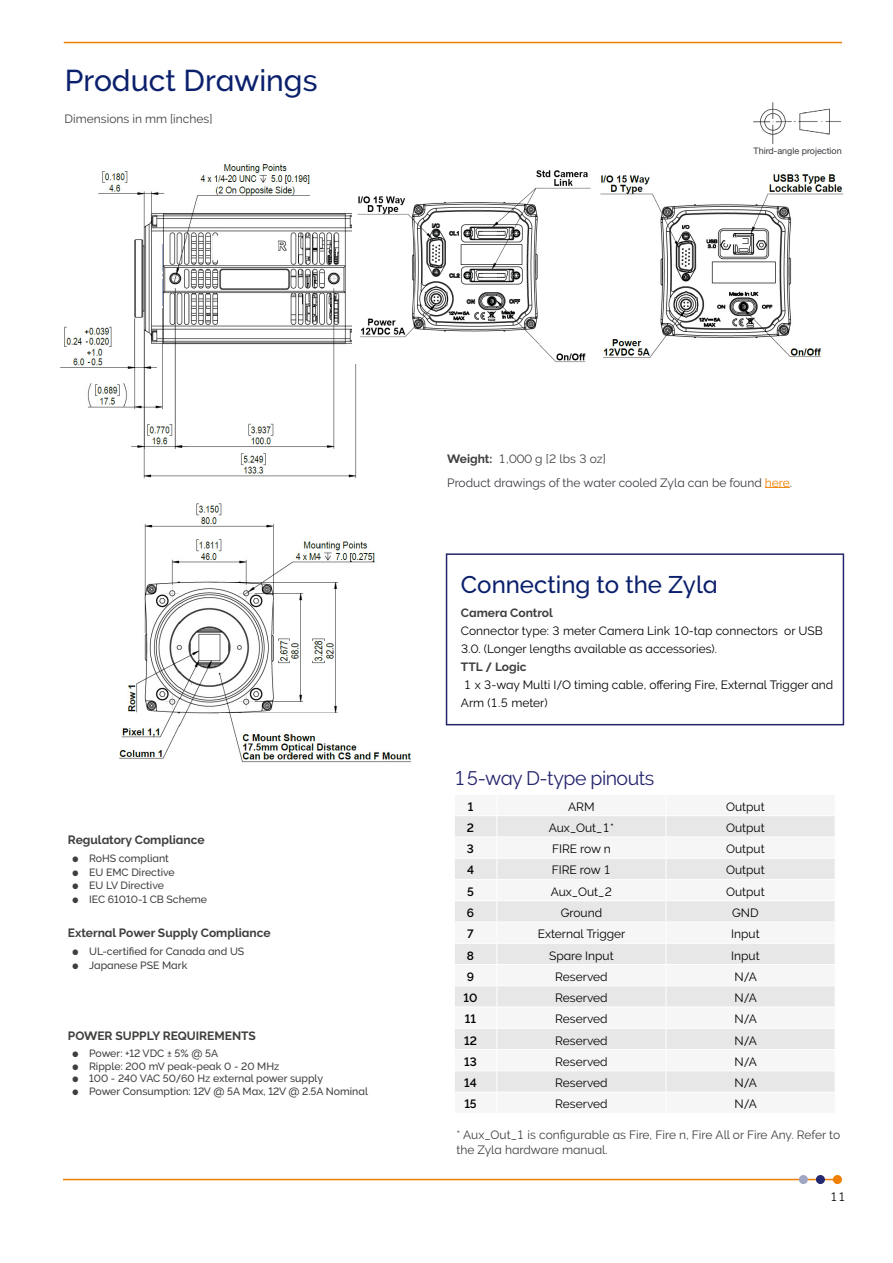
<style>
.page{position:relative;width:893px;height:1263px;background:#fff}
.page>*{position:absolute;margin:0;border:0;box-sizing:border-box;transform-origin:0 0}
.t1{font:30px "Oxford Raleway Medium";color:#0b206c}
.t2{font:24px "Oxford Raleway Medium";color:#0b206c}
.t3{font:19.5px "Oxford Raleway Regular";letter-spacing:-.025em;color:#24246c}
.t4{font:12px/18px "Oxford Raleway Regular";color:#000}
.t5{font:12px/15px "Oxford Raleway Regular";color:#3f3f3e}
.t6{font:12px "Oxford Raleway Bold";color:#3f3f3e}
.t7{font:12px "Oxford Raleway Regular";color:#393b41}
.t8{font:700 12px "Oxford Raleway Semi";color:#000}
.t9{font:10.5px "Oxford Raleway Medium";color:#3f3f3e}
.t10{font:9px "Helvetica Neue LT Std";color:#393b41}
.s1{font-family:"Oxford Raleway Bold"}
.s2{color:#f07f00}
</style>
<div class="page">
<hr style="left:64px;top:42px;width:778px;height:1px;background:#f07f00">
<hr style="left:64px;top:1179px;width:771px;height:1px;background:#f07f00">
<div style="left:834px;top:1176px;width:7px;height:7px;background:#f07f00;border-radius:50%"></div>
<div style="left:833px;top:1175px;width:9px;height:9px;border:2px solid #f07f00;border-radius:50%"></div>
<div style="left:800px;top:1176px;width:7px;height:7px;background:#a1a5c4;border-radius:50%"></div>
<div style="left:799px;top:1175px;width:9px;height:9px;border:2px solid #a1a5c4;border-radius:50%"></div>
<div style="left:817px;top:1176px;width:7px;height:7px;background:#232870;border-radius:50%"></div>
<div style="left:816px;top:1175px;width:9px;height:9px;border:2px solid #232870;border-radius:50%"></div>
<div style="left:446px;top:553px;width:398px;height:172px;border:2px solid #24246c"></div>
<svg style="left:455px;top:816px;width:380px;height:276px;fill:#e7e7e7"></svg>
<hr style="left:454px;top:836px;width:43px;height:1px;background:#fff">
<hr style="left:497px;top:836px;width:169px;height:1px;background:#fff">
<hr style="left:666px;top:836px;width:169px;height:1px;background:#fff">
<hr style="left:454px;top:858px;width:43px;height:1px;background:#fff">
<hr style="left:497px;top:858px;width:169px;height:1px;background:#fff">
<hr style="left:666px;top:858px;width:169px;height:1px;background:#fff">
<hr style="left:454px;top:879px;width:43px;height:1px;background:#fff">
<hr style="left:497px;top:879px;width:169px;height:1px;background:#fff">
<hr style="left:666px;top:879px;width:169px;height:1px;background:#fff">
<hr style="left:454px;top:900px;width:43px;height:1px;background:#fff">
<hr style="left:497px;top:900px;width:169px;height:1px;background:#fff">
<hr style="left:666px;top:900px;width:169px;height:1px;background:#fff">
<hr style="left:454px;top:921px;width:43px;height:1px;background:#fff">
<hr style="left:497px;top:921px;width:169px;height:1px;background:#fff">
<hr style="left:666px;top:921px;width:169px;height:1px;background:#fff">
<hr style="left:454px;top:943px;width:43px;height:1px;background:#fff">
<hr style="left:497px;top:943px;width:169px;height:1px;background:#fff">
<hr style="left:666px;top:943px;width:169px;height:1px;background:#fff">
<hr style="left:454px;top:964px;width:43px;height:1px;background:#fff">
<hr style="left:497px;top:964px;width:169px;height:1px;background:#fff">
<hr style="left:666px;top:964px;width:169px;height:1px;background:#fff">
<hr style="left:454px;top:985px;width:43px;height:1px;background:#fff">
<hr style="left:497px;top:985px;width:169px;height:1px;background:#fff">
<hr style="left:666px;top:985px;width:169px;height:1px;background:#fff">
<hr style="left:454px;top:1007px;width:43px;height:1px;background:#fff">
<hr style="left:497px;top:1007px;width:169px;height:1px;background:#fff">
<hr style="left:666px;top:1007px;width:169px;height:1px;background:#fff">
<hr style="left:454px;top:1028px;width:43px;height:1px;background:#fff">
<hr style="left:497px;top:1028px;width:169px;height:1px;background:#fff">
<hr style="left:666px;top:1028px;width:169px;height:1px;background:#fff">
<hr style="left:454px;top:1049px;width:43px;height:1px;background:#fff">
<hr style="left:497px;top:1049px;width:169px;height:1px;background:#fff">
<hr style="left:666px;top:1049px;width:169px;height:1px;background:#fff">
<hr style="left:454px;top:1070px;width:43px;height:1px;background:#fff">
<hr style="left:497px;top:1070px;width:169px;height:1px;background:#fff">
<hr style="left:666px;top:1070px;width:169px;height:1px;background:#fff">
<svg style="left:496px;top:816px;width:1px;height:276px"></svg>
<svg style="left:666px;top:816px;width:1px;height:276px"></svg>
<img style="left:754px;top:103px;width:87px;height:41px">
<svg style="left:765px;top:487px;width:25px;height:1px"></svg>
<img style="left:61px;top:164px;width:296px;height:315px">
<svg style="left:61px;top:164px;width:29px;height:40px"></svg>
<div style="left:61px;top:447px;width:40px;height:38px;background:#fff"></div>
<img style="left:119px;top:503px;width:256px;height:256px">
<img style="left:220px;top:714px;width:191px;height:49px">
<div style="left:352px;top:692px;width:65px;height:50px;background:#fff"></div>
<img style="left:353px;top:164px;width:238px;height:199px">
<img style="left:600px;top:174px;width:244px;height:184px">
<div style="left:725px;top:237px;width:17px;height:7px;background:#fff"></div>
<div style="left:212px;top:236px;width:66px;height:24px;background:#fff"></div>
<h1 class="t1" style="left:65px;top:63px;width:254px">Product Drawings</h1>
<p class="t5" style="left:65px;top:111px;width:149px">Dimensions in mm [inches]</p>
<p class="t10" style="left:753px;top:145px;width:90px">Third-angle projection</p>
<p class="t6" style="left:68px;top:833px;width:138px">Regulatory Compliance</p>
<p class="t9" style="left:72px;top:852px;width:98px">• RoHS compliant</p>
<p class="t9" style="left:72px;top:866px;width:104px">• EU EMC Directive</p>
<p class="t9" style="left:72px;top:879px;width:93px">• EU LV Directive</p>
<p class="t9" style="left:72px;top:893px;width:136px">• IEC 61010-1 CB Scheme</p>
<p class="t6" style="left:68px;top:926px;width:204px">External Power Supply Compliance</p>
<p class="t9" style="left:72px;top:945px;width:174px">• UL-certified for Canada and US</p>
<p class="t9" style="left:72px;top:959px;width:117px">• Japanese PSE Mark</p>
<p class="t6" style="left:68px;top:1029px;width:190px">POWER SUPPLY REQUIREMENTS</p>
<p class="t9" style="left:72px;top:1047px;width:148px">• Power: +12 VDC ± 5% @ 5A</p>
<p class="t9" style="left:72px;top:1060px;width:209px">• Ripple: 200 mV peak-peak 0 - 20 MHz</p>
<p class="t9" style="left:72px;top:1072px;width:252px">• 100 - 240 VAC 50/60 Hz external power supply</p>
<p class="t9" style="left:72px;top:1085px;width:297px">• Power Consumption: 12V @ 5A Max, 12V @ 2.5A Nominal</p>
<p class="t5" style="left:447px;top:451px;width:160px"><span class="s1">Weight:</span> 1,000 g [2 lbs 3 oz]</p>
<p class="t7" style="left:447px;top:475px;width:346px">Product drawings of the water cooled Zyla can be found <span class="s2">here</span>.</p>
<h2 class="t2" style="left:461px;top:571px;width:259px">Connecting to the Zyla</h2>
<p class="t6" style="left:461px;top:606px;width:93px">Camera Control</p>
<p class="t4" style="left:461px;top:622px;width:363px">Connector type: 3 meter Camera Link 10-tap connectors or USB<br>3.0. (Longer lengths available as accessories).</p>
<p class="t6" style="left:461px;top:660px;width:67px">TTL / Logic</p>
<p class="t4" style="left:461px;top:676px;width:374px">1 x 3-way Multi I/O timing cable, offering Fire, External Trigger and<br>Arm (1.5 meter)</p>
<h3 class="t3" style="left:454px;top:767px;width:202px">15-way D-type pinouts</h3>
<p class="t8" style="left:468px;top:799px;width:7px">1</p>
<p class="t4" style="left:568px;top:797px;width:28px">ARM</p>
<p class="t4" style="left:726px;top:797px;width:40px">Output</p>
<p class="t8" style="left:467px;top:821px;width:9px">2</p>
<p class="t4" style="left:549px;top:819px;width:67px">Aux_Out_1*</p>
<p class="t4" style="left:726px;top:819px;width:40px">Output</p>
<p class="t8" style="left:467px;top:842px;width:9px">3</p>
<p class="t4" style="left:552px;top:840px;width:60px">FIRE row n</p>
<p class="t4" style="left:726px;top:840px;width:40px">Output</p>
<p class="t8" style="left:467px;top:863px;width:8px">4</p>
<p class="t4" style="left:552px;top:861px;width:61px">FIRE row 1</p>
<p class="t4" style="left:726px;top:861px;width:40px">Output</p>
<p class="t8" style="left:467px;top:885px;width:8px">5</p>
<p class="t4" style="left:551px;top:882px;width:63px">Aux_Out_2</p>
<p class="t4" style="left:726px;top:882px;width:40px">Output</p>
<p class="t8" style="left:467px;top:906px;width:9px">6</p>
<p class="t4" style="left:561px;top:904px;width:43px">Ground</p>
<p class="t4" style="left:732px;top:904px;width:28px">GND</p>
<p class="t8" style="left:467px;top:927px;width:8px">7</p>
<p class="t4" style="left:538px;top:925px;width:89px">External Trigger</p>
<p class="t4" style="left:731px;top:925px;width:30px">Input</p>
<p class="t8" style="left:467px;top:948px;width:9px">8</p>
<p class="t4" style="left:549px;top:946px;width:66px">Spare Input</p>
<p class="t4" style="left:731px;top:946px;width:30px">Input</p>
<p class="t8" style="left:467px;top:970px;width:9px">9</p>
<p class="t4" style="left:555px;top:967px;width:54px">Reserved</p>
<p class="t4" style="left:734px;top:967px;width:24px">N/A</p>
<p class="t8" style="left:463px;top:991px;width:15px">10</p>
<p class="t4" style="left:555px;top:989px;width:54px">Reserved</p>
<p class="t4" style="left:734px;top:989px;width:24px">N/A</p>
<p class="t8" style="left:465px;top:1012px;width:13px">11</p>
<p class="t4" style="left:555px;top:1010px;width:54px">Reserved</p>
<p class="t4" style="left:734px;top:1010px;width:24px">N/A</p>
<p class="t8" style="left:464px;top:1033px;width:14px">12</p>
<p class="t4" style="left:555px;top:1031px;width:54px">Reserved</p>
<p class="t4" style="left:734px;top:1031px;width:24px">N/A</p>
<p class="t8" style="left:464px;top:1055px;width:14px">13</p>
<p class="t4" style="left:555px;top:1053px;width:54px">Reserved</p>
<p class="t4" style="left:734px;top:1053px;width:24px">N/A</p>
<p class="t8" style="left:464px;top:1076px;width:14px">14</p>
<p class="t4" style="left:555px;top:1074px;width:54px">Reserved</p>
<p class="t4" style="left:734px;top:1074px;width:24px">N/A</p>
<p class="t8" style="left:464px;top:1097px;width:14px">15</p>
<p class="t4" style="left:555px;top:1095px;width:54px">Reserved</p>
<p class="t4" style="left:734px;top:1095px;width:24px">N/A</p>
<p class="t5" style="left:456px;top:1127px;width:385px">* Aux_Out_1 is configurable as Fire, Fire n, Fire All or Fire Any. Refer to the Zyla hardware manual.</p>
<p class="t4" style="left:830px;top:1188px;width:17px">11</p>
</div>
